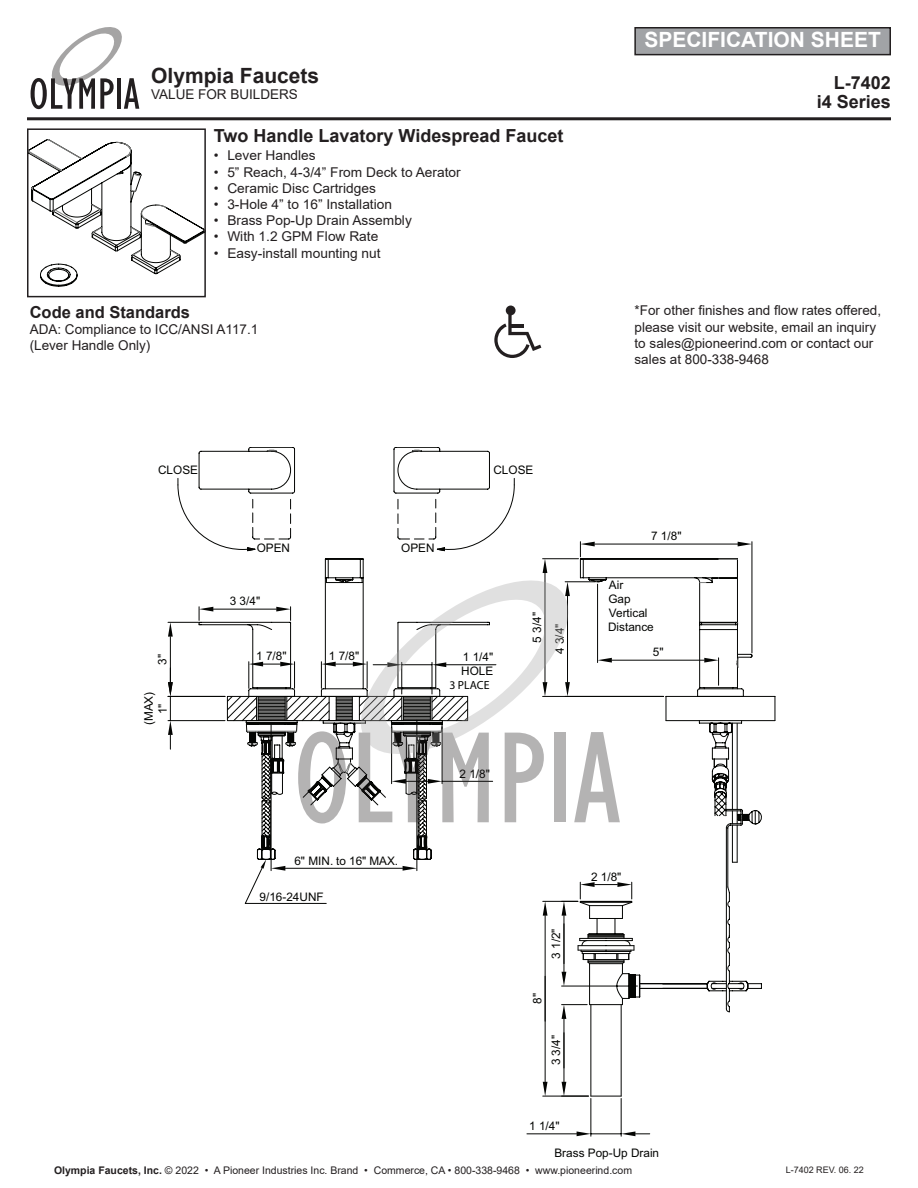
<style>
.page{position:relative;width:918px;height:1188px;background:#fff}
.page>*{position:absolute;margin:0;border:0;box-sizing:border-box;transform-origin:0 0}
.t1{font:700 21px "Arial";color:#fff}
.t2{font:700 21px "Arial";color:#231f20}
.t3{font:700 18px "Arial";color:#231f20}
.t4{font:700 16.5px "Arial";color:#231f20}
.t5{font:13.5px/16.2px "Arial";color:#231f20}
.t6{font:11.7px/14px "Arial";color:#040503;text-align:center}
.t7{font:11.7px "Myriad Pro";color:#040503}
.t8{font:10.5px "Arial";color:#231f20}
.t9{font:9px "Arial";color:#231f20}
.s1{font-weight:700}
</style>
<div class="page">
<hr style="left:666px;top:696px;width:109px;height:1px;background:#040503">
<svg style="left:775px;top:696px;width:1px;height:25px"></svg>
<hr style="left:666px;top:720px;width:109px;height:1px;background:#040503">
<hr style="left:591px;top:1098px;width:1px;height:38px;background:#040503">
<hr style="left:621px;top:1098px;width:1px;height:38px;background:#040503">
<hr style="left:527px;top:1134px;width:50px;height:1px;background:#040503">
<hr style="left:591px;top:1134px;width:30px;height:1px;background:#040503">
<svg style="left:621px;top:1131px;width:29px;height:5px"></svg>
<svg style="left:577px;top:1131px;width:14px;height:5px"></svg>
<svg style="left:31px;top:27px;width:108px;height:82px"></svg>
<hr style="left:27px;top:117px;width:864px;height:3px;background:#231f20">
<svg style="left:30px;top:139px;width:173px;height:148px"></svg>
<div style="left:27px;top:128px;width:179px;height:169px;border:2px solid #231f20"></div>
<div style="left:635px;top:28px;width:255px;height:27px;background:#a1a3a6"></div>
<div style="left:634px;top:27px;width:257px;height:28px;border:2px solid #231f20"></div>
<svg style="left:168px;top:447px;width:594px;height:650px"></svg>
<svg style="left:494px;top:314px;width:47px;height:44px"></svg>
<div style="left:506px;top:306px;width:10px;height:9px;background:#231f20;border-radius:50%"></div>
<p class="t2" style="left:151px;top:61px;width:170px">Olympia Faucets</p>
<p class="t5" style="left:151px;top:87px;width:148px">VALUE FOR BUILDERS</p>
<p class="t3" style="left:214px;top:123px;width:351px">Two Handle Lavatory Widespread Faucet</p>
<p class="t5" style="left:214px;top:147px;width:103px">• Lever Handles</p>
<p class="t5" style="left:214px;top:164px;width:248px">• 5” Reach, 4-3/4” From Deck to Aerator</p>
<p class="t5" style="left:214px;top:180px;width:164px">• Ceramic Disc Cartridges</p>
<p class="t5" style="left:214px;top:196px;width:180px">• 3-Hole 4” to 16” Installation</p>
<p class="t5" style="left:214px;top:212px;width:200px">• Brass Pop-Up Drain Assembly</p>
<p class="t5" style="left:214px;top:228px;width:166px">• With 1.2 GPM Flow Rate</p>
<p class="t5" style="left:214px;top:245px;width:168px">• Easy-install mounting nut</p>
<p class="t4" style="left:30px;top:300px;width:162px">Code and Standards</p>
<p class="t5" style="left:30px;top:321px;width:230px">ADA: Compliance to ICC/ANSI A117.1 (Lever Handle Only)</p>
<p class="t1" style="left:644px;top:25px;width:238px">SPECIFICATION SHEET</p>
<p class="t3" style="left:834px;top:70px;width:59px">L-7402</p>
<p class="t3" style="left:817px;top:89px;width:76px">i4 Series</p>
<p class="t5" style="left:635px;top:302px;width:248px">*For other finishes and flow rates offered, please visit our website, email an inquiry to sales@pioneerind.com or contact our sales at 800-338-9468</p>
<p class="t6" style="left:158px;top:462px;width:41px">CLOSE</p>
<p class="t6" style="left:155px;top:665px;width:12px;rotate:-90deg">3"</p>
<p class="t6" style="left:142px;top:725px;width:35px;rotate:-90deg">(MAX)<br>1"</p>
<p class="t6" style="left:493px;top:462px;width:41px">CLOSE</p>
<p class="t6" style="left:257px;top:541px;width:35px">OPEN</p>
<p class="t6" style="left:230px;top:594px;width:32px">3 3/4"</p>
<p class="t6" style="left:401px;top:541px;width:35px">OPEN</p>
<p class="t6" style="left:256px;top:649px;width:32px">1 7/8"</p>
<p class="t6" style="left:329px;top:649px;width:32px">1 7/8"</p>
<p class="t6" style="left:463px;top:650px;width:32px">1 1/4"</p>
<p class="t6" style="left:461px;top:664px;width:34px">HOLE</p>
<p class="t7" style="left:449px;top:678px;width:42px">3 PLACE</p>
<p class="t6" style="left:530px;top:643px;width:32px;rotate:-90deg">5 3/4"</p>
<p class="t6" style="left:553px;top:654px;width:32px;rotate:-90deg">4 3/4"</p>
<p class="t6" style="left:651px;top:529px;width:32px">7 1/8"</p>
<p class="t6" style="left:608px;top:578px;width:47px;text-align:left">Air<br>Gap<br>Vertical<br>Distance</p>
<p class="t6" style="left:653px;top:645px;width:12px">5"</p>
<p class="t6" style="left:294px;top:853px;width:105px">6" MIN. to 16" MAX.</p>
<p class="t6" style="left:260px;top:890px;width:66px">9/16-24UNF</p>
<p class="t6" style="left:460px;top:766px;width:32px">2 1/8"</p>
<p class="t6" style="left:549px;top:959px;width:32px;rotate:-90deg">3 1/2"</p>
<p class="t6" style="left:530px;top:1004px;width:12px;rotate:-90deg">8"</p>
<p class="t6" style="left:549px;top:1065px;width:32px;rotate:-90deg">3 3/4"</p>
<p class="t6" style="left:529px;top:1119px;width:32px">1 1/4"</p>
<p class="t6" style="left:591px;top:870px;width:32px">2 1/8"</p>
<p class="t6" style="left:554px;top:1146px;width:106px">Brass Pop-Up Drain</p>
<p class="t8" style="left:54px;top:1163px;width:580px"><span class="s1">Olympia Faucets, Inc.</span> © 2022 • A Pioneer Industries Inc. Brand • Commerce, CA • 800-338-9468 • www.pioneerind.com</p>
<p class="t9" style="left:786px;top:1164px;width:80px">L-7402 REV. 06. 22</p>
</div>
